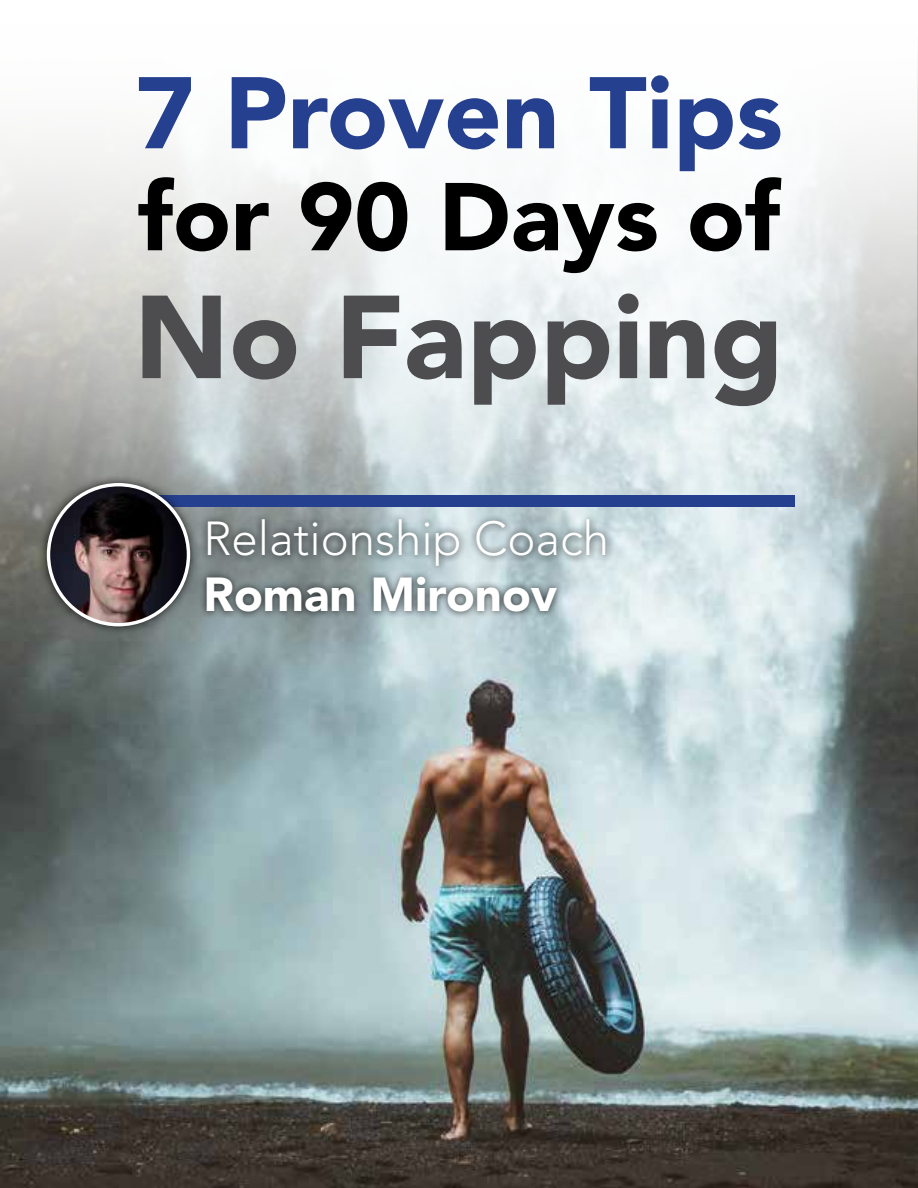
<style>
.page{position:relative;width:918px;height:1188px;background:#fff}
.page>*{position:absolute;margin:0;border:0;box-sizing:border-box;transform-origin:0 0}
.t1{font:900 116.55px "Avenir LT Std";color:#4d4d4f}
.t2{font:900 100.5px "Avenir LT Std";color:#25408f}
.t3{font:900 95.1px "Avenir LT Std";color:#000}
.t4{font:300 47.25px "Avenir LT Std";color:#fff}
.t5{font:900 47.25px "Avenir LT Std";color:#fff}
</style>
<div class="page">
<img style="left:0;top:61px;width:918px;height:1127px">
<svg style="left:1px;top:61px;width:916px;height:459px"></svg>
<div style="left:118px;top:495px;width:677px;height:11px;background:#25408f"></div>
<div style="left:199px;top:512px;width:415px;height:108px;background:#000;opacity:.75"></div>
<div style="left:37px;top:473px;width:163px;height:163px;background:#000;opacity:.75"></div>
<img style="left:49px;top:485px;width:130px;height:140px">
<div style="left:47px;top:483px;width:143px;height:143px;border:3px solid #fff;border-radius:50%"></div>
<h2 class="t2" style="left:135px;top:53px;width:649px">7 Proven Tips</h2>
<h3 class="t3" style="left:138px;top:160px;width:644px">for 90 Days of</h3>
<h1 class="t1" style="left:134px;top:267px;width:651px">No Fapping</h1>
<p class="t4" style="left:203px;top:511px;width:407px">Relationship Coach</p>
<p class="t5" style="left:203px;top:566px;width:355px">Roman Mironov</p>
</div>
